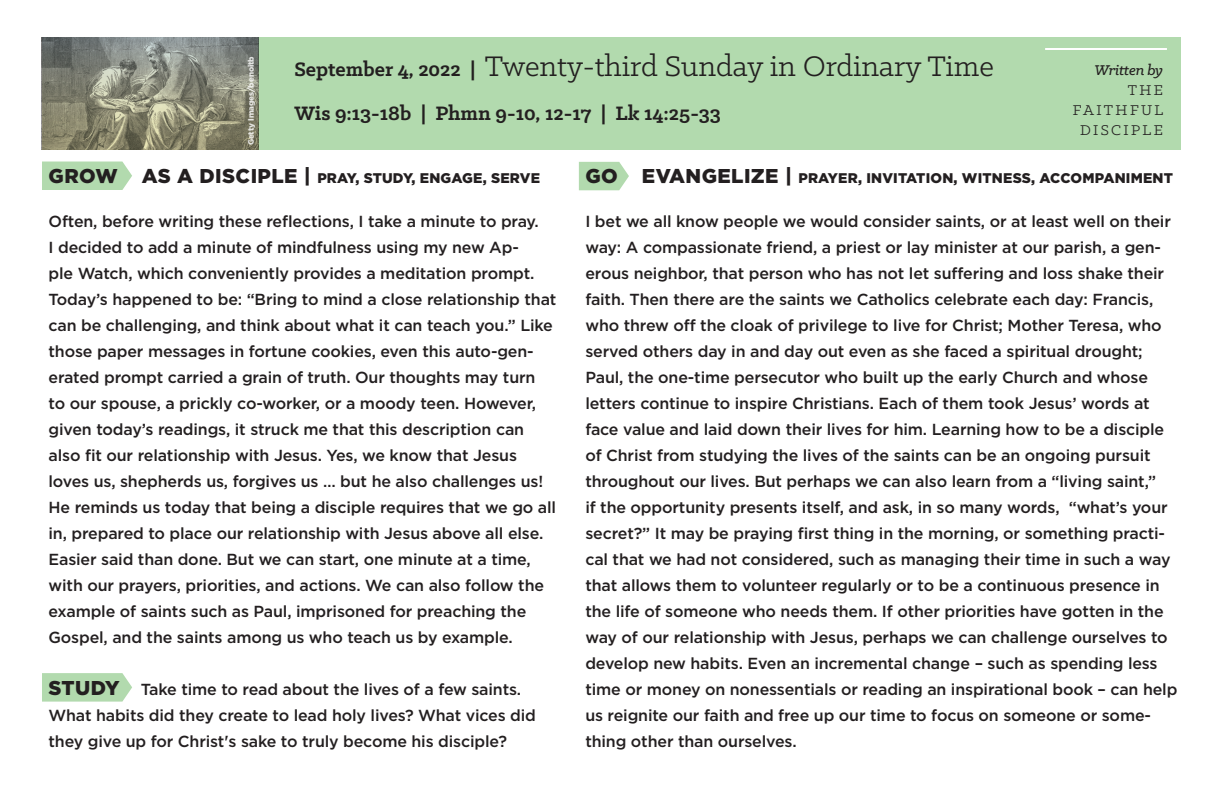
<style>
.page{position:relative;width:1224px;height:792px;background:#fff}
.page>*{position:absolute;margin:0;border:0;box-sizing:border-box;transform-origin:0 0}
.Date{font:32px "Klinic Slab";color:#231f20}
.Reading{font:700 22px "Klinic Slab";color:#231f20}
.Gotham_Medium_Body_c{font:500 16px/26px "Gotham";letter-spacing:-.01em;color:#231f20}
.Gotham_Medium_Body_c-2{font:16px/20px "Klinic Slab";letter-spacing:.15em;color:#231f20;text-align:right}
.Gotham_Medium_Body_c-3{font:italic 500 16px "Klinic Slab";letter-spacing:-.01em;color:#231f20}
.t1{font:900 14px "Gotham";letter-spacing:.015em;color:#231f20}
.t2{font:900 8px "Gotham";letter-spacing:-.01em;color:#fff}
.s1{font-weight:700;font-size:22px}
.s2{font-size:20px}
.s3{font-weight:900;font-size:20px}
</style>
<div class="page">
<div style="left:258px;top:37px;width:923px;height:113px;background:#b2daae"></div>
<svg style="left:42px;top:673px;width:90px;height:29px;background:#b7dcb3"></svg>
<div style="left:42px;top:162px;width:90px;height:28px;background:#b2daae"></div>
<svg style="left:579px;top:162px;width:50px;height:28px"></svg>
<svg style="left:42px;top:37px;width:216px;height:113px;background:#868777"></svg>
<hr style="left:1045px;top:48px;width:122px;height:2px;background:#fff">
<p class="Date" style="left:294px;top:46px;width:701px"><span class="s1">September 4, 2022 |</span> Twenty-third Sunday in Ordinary Time</p>
<p class="Reading" style="left:294px;top:99px;width:428px">Wis 9:13-18b | Phmn 9-10, 12-17 | Lk 14:25-33</p>
<p class="t2" style="left:246px;top:145px;width:91px;rotate:-90deg">Getty Images/benoitb</p>
<p class="Gotham_Medium_Body_c-3" style="left:1095px;top:60px;width:70px">Written by</p>
<p class="Gotham_Medium_Body_c-2" style="left:1073px;top:80px;width:92px">THE<br>FAITHFUL<br>DISCIPLE</p>
<p class="t1" style="left:585px;top:168px;width:589px"><span class="s2">GO EVANGELIZE |</span> PRAYER, INVITATION, WITNESS, ACCOMPANIMENT</p>
<p class="Gotham_Medium_Body_c" style="left:585px;top:208px;width:594px">I bet we all know people we would consider saints, or at least well on their way: A compassionate friend, a priest or lay minister at our parish, a gen&shy;erous neighbor, that person who has not let suffering and loss shake their faith. Then there are the saints we Catholics celebrate each day: Francis, who threw off the cloak of privilege to live for Christ; Mother Teresa, who served others day in and day out even as she faced a spiritual drought; Paul, the one-time persecutor who built up the early Church and whose letters continue to inspire Christians. Each of them took Jesus’ words at face value and laid down their lives for him. Learning how to be a disciple of Christ from studying the lives of the saints can be an ongoing pursuit throughout our lives. But perhaps we can also learn from a “living saint,”<br>if the opportunity presents itself, and ask, in so many words, “what’s your secret?” It may be praying first thing in the morning, or something practi&shy;cal that we had not considered, such as managing their time in such a way that allows them to volunteer regularly or to be a continuous presence in the life of someone who needs them. If other priorities have gotten in the way of our relationship with Jesus, perhaps we can challenge ourselves to develop new habits. Even an incremental change – such as spending less time or money on nonessentials or reading an inspirational book – can help us reignite our faith and free up our time to focus on someone or some&shy;thing other than ourselves.</p>
<p class="t1" style="left:49px;top:168px;width:493px"><span class="s2">GROW AS A DISCIPLE |</span> PRAY, STUDY, ENGAGE, SERVE</p>
<p class="Gotham_Medium_Body_c" style="left:49px;top:208px;width:509px">Often, before writing these reflections, I take a minute to pray.<br>I decided to add a minute of mindfulness using my new Ap-<br>ple Watch, which conveniently provides a meditation prompt.<br>Today’s happened to be: “Bring to mind a close relationship that can be challenging, and think about what it can teach you.” Like those paper messages in fortune cookies, even this auto-gen&shy;erated prompt carried a grain of truth. Our thoughts may turn<br>to our spouse, a prickly co-worker, or a moody teen. However, given today’s readings, it struck me that this description can also fit our relationship with Jesus. Yes, we know that Jesus loves us, shepherds us, forgives us … but he also challenges us!<br>He reminds us today that being a disciple requires that we go all in, prepared to place our relationship with Jesus above all else.<br>Easier said than done. But we can start, one minute at a time, with our prayers, priorities, and actions. We can also follow the example of saints such as Paul, imprisoned for preaching the Gospel, and the saints among us who teach us by example.</p>
<p class="Gotham_Medium_Body_c" style="left:49px;top:676px;width:489px"><span class="s3">STUDY</span> Take time to read about the lives of a few saints.<br>What habits did they create to lead holy lives? What vices did they give up for Christ's sake to truly become his disciple?</p>
</div>
